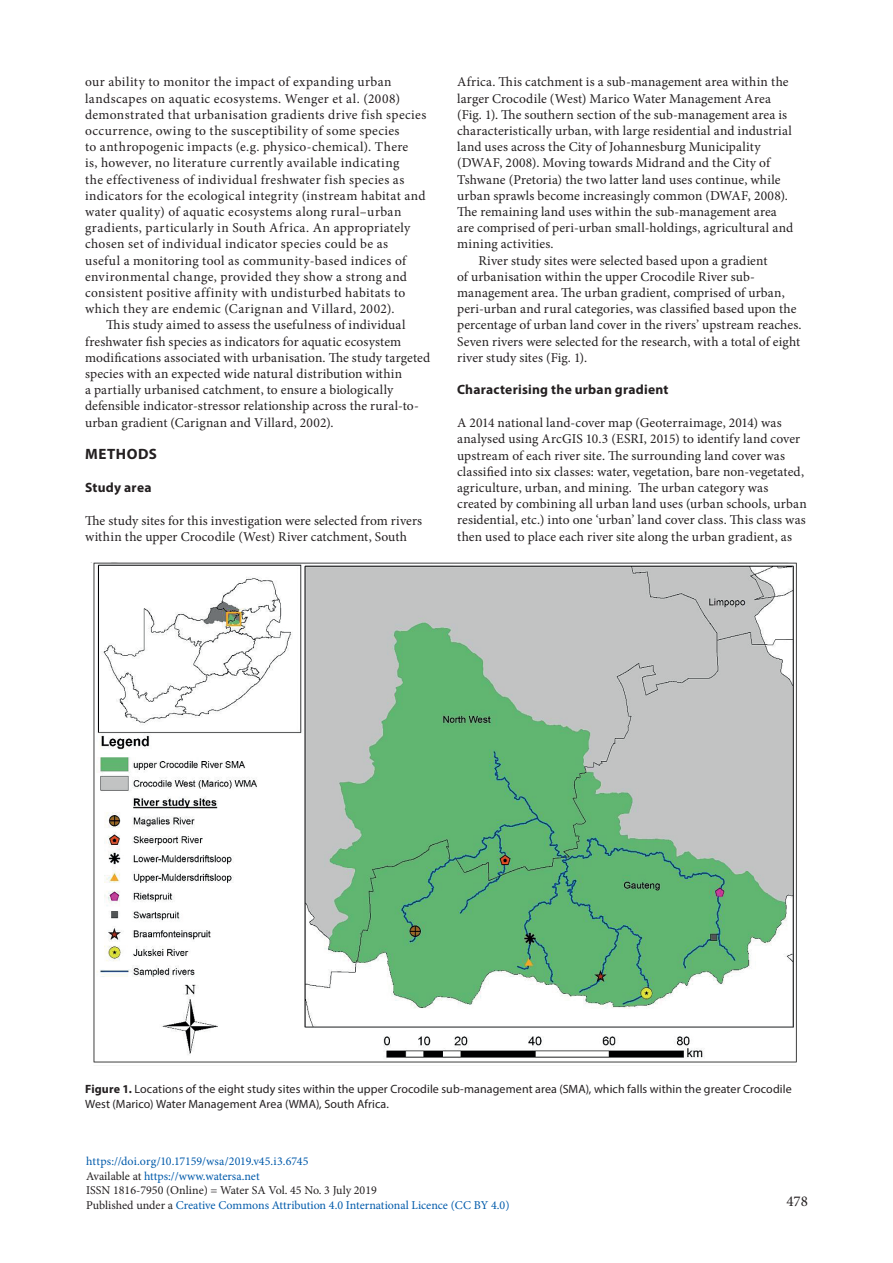
<style>
.page{position:relative;width:893px;height:1263px;background:#fff}
.page>*{position:absolute;margin:0;border:0;box-sizing:border-box;transform-origin:0 0}
.t1{font:700 15px "Myriad Pro";letter-spacing:.04em;color:#231f20}
.t2{font:15px "Minion Pro";color:#231f20}
.t3{font:13.5px/16.2px "Minion Pro";letter-spacing:.015em;color:#231f20}
.t4{font:700 13.5px "Myriad Pro";letter-spacing:.02em;color:#231f20}
.t5{font:12px/14.4px "Minion Pro";color:#015aaa}
.t6{font:12px/15px "Myriad Pro";letter-spacing:.005em;color:#231f20}
.s1{font-weight:700}
.s2{color:#231f20}
</style>
<div class="page">
<img style="left:91px;top:562px;width:706px;height:501px">
<p class="t3" style="left:85px;top:74px;width:308px">our ability to monitor the impact of expanding urban</p>
<p class="t3" style="left:85px;top:90px;width:316px">landscapes on aquatic ecosystems. Wenger et al. (2008)</p>
<p class="t3" style="left:85px;top:106px;width:343px">demonstrated that urbanisation gradients drive fish species</p>
<p class="t3" style="left:85px;top:123px;width:316px">occurrence, owing to the susceptibility of some species</p>
<p class="t3" style="left:85px;top:139px;width:325px">to anthropogenic impacts (e.g. physico-chemical). There</p>
<p class="t3" style="left:85px;top:155px;width:316px">is, however, no literature currently available indicating</p>
<p class="t3" style="left:85px;top:171px;width:321px">the effectiveness of individual freshwater fish species as</p>
<p class="t3" style="left:85px;top:187px;width:342px">indicators for the ecological integrity (instream habitat and</p>
<p class="t3" style="left:85px;top:204px;width:318px">water quality) of aquatic ecosystems along rural–urban</p>
<p class="t3" style="left:85px;top:220px;width:327px">gradients, particularly in South Africa. An appropriately</p>
<p class="t3" style="left:85px;top:236px;width:305px">chosen set of individual indicator species could be as</p>
<p class="t3" style="left:85px;top:252px;width:323px">useful a monitoring tool as community-based indices of</p>
<p class="t3" style="left:85px;top:268px;width:324px">environmental change, provided they show a strong and</p>
<p class="t3" style="left:85px;top:285px;width:322px">consistent positive affinity with undisturbed habitats to</p>
<p class="t3" style="left:85px;top:301px;width:311px">which they are endemic (Carignan and Villard, 2002).</p>
<p class="t3" style="left:106px;top:317px;width:301px">This study aimed to assess the usefulness of individual</p>
<p class="t3" style="left:85px;top:333px;width:318px">freshwater fish species as indicators for aquatic ecosystem</p>
<p class="t3" style="left:85px;top:349px;width:347px">modifications associated with urbanisation. The study targeted</p>
<p class="t3" style="left:85px;top:366px;width:319px">species with an expected wide natural distribution within</p>
<p class="t3" style="left:85px;top:382px;width:310px">a partially urbanised catchment, to ensure a biologically</p>
<p class="t3" style="left:85px;top:398px;width:335px">defensible indicator-stressor relationship across the rural-to-</p>
<p class="t3" style="left:85px;top:414px;width:250px">urban gradient (Carignan and Villard, 2002).</p>
<p class="t1" style="left:85px;top:444px;width:73px">METHODS</p>
<p class="t4" style="left:85px;top:479px;width:68px">Study area</p>
<p class="t3" style="left:85px;top:512px;width:339px">The study sites for this investigation were selected from rivers within the upper Crocodile (West) River catchment, South</p>
<p class="t3" style="left:457px;top:74px;width:333px">Africa. This catchment is a sub-management area within the</p>
<p class="t3" style="left:457px;top:90px;width:315px">larger Crocodile (West) Marico Water Management Area</p>
<p class="t3" style="left:457px;top:106px;width:332px">(Fig. 1). The southern section of the sub-management area is</p>
<p class="t3" style="left:457px;top:123px;width:336px">characteristically urban, with large residential and industrial</p>
<p class="t3" style="left:457px;top:139px;width:305px">land uses across the City of Johannesburg Municipality</p>
<p class="t3" style="left:457px;top:155px;width:314px">(DWAF, 2008). Moving towards Midrand and the City of</p>
<p class="t3" style="left:457px;top:171px;width:325px">Tshwane (Pretoria) the two latter land uses continue, while</p>
<p class="t3" style="left:457px;top:187px;width:332px">urban sprawls become increasingly common (DWAF, 2008).</p>
<p class="t3" style="left:457px;top:204px;width:321px">The remaining land uses within the sub-management area</p>
<p class="t3" style="left:457px;top:220px;width:338px">are comprised of peri-urban small-holdings, agricultural and</p>
<p class="t3" style="left:457px;top:236px;width:98px">mining activities.</p>
<p class="t3" style="left:478px;top:252px;width:291px">River study sites were selected based upon a gradient</p>
<p class="t3" style="left:457px;top:268px;width:299px">of urbanisation within the upper Crocodile River sub-</p>
<p class="t3" style="left:457px;top:285px;width:329px">management area. The urban gradient, comprised of urban,</p>
<p class="t3" style="left:457px;top:301px;width:341px">peri-urban and rural categories, was classified based upon the</p>
<p class="t3" style="left:457px;top:317px;width:346px">percentage of urban land cover in the rivers’ upstream reaches.</p>
<p class="t3" style="left:457px;top:333px;width:345px">Seven rivers were selected for the research, with a total of eight</p>
<p class="t3" style="left:457px;top:349px;width:132px">river study sites (Fig. 1).</p>
<p class="t4" style="left:457px;top:381px;width:213px">Characterising the urban gradient</p>
<p class="t3" style="left:457px;top:415px;width:351px">A 2014 national land-cover map (Geoterraimage, 2014) was analysed using ArcGIS 10.3 (ESRI, 2015) to identify land cover upstream of each river site. The surrounding land cover was classified into six classes: water, vegetation, bare non-vegetated, agriculture, urban, and mining. The urban category was created by combining all urban land uses (urban schools, urban residential, etc.) into one ‘urban’ land cover class. This class was then used to place each river site along the urban gradient, as</p>
<p class="t6" style="left:85px;top:1081px;width:708px"><span class="s1">Figure 1.</span> Locations of the eight study sites within the upper Crocodile sub-management area (SMA), which falls within the greater Crocodile<br>West (Marico) Water Management Area (WMA), South Africa.</p>
<p class="t5" style="left:86px;top:1154px;width:425px">https://doi.org/10.17159/wsa/2019.v45.i3.6745<br><span class="s2">Available at</span> https://www.watersa.net<br><span class="s2">ISSN 1816-7950 (Online) = Water SA Vol. 45 No. 3 July 2019<br>Published under a</span> Creative Commons Attribution 4.0 International Licence (CC BY 4.0)</p>
<p class="t2" style="left:786px;top:1191px;width:23px">478</p>
</div>
